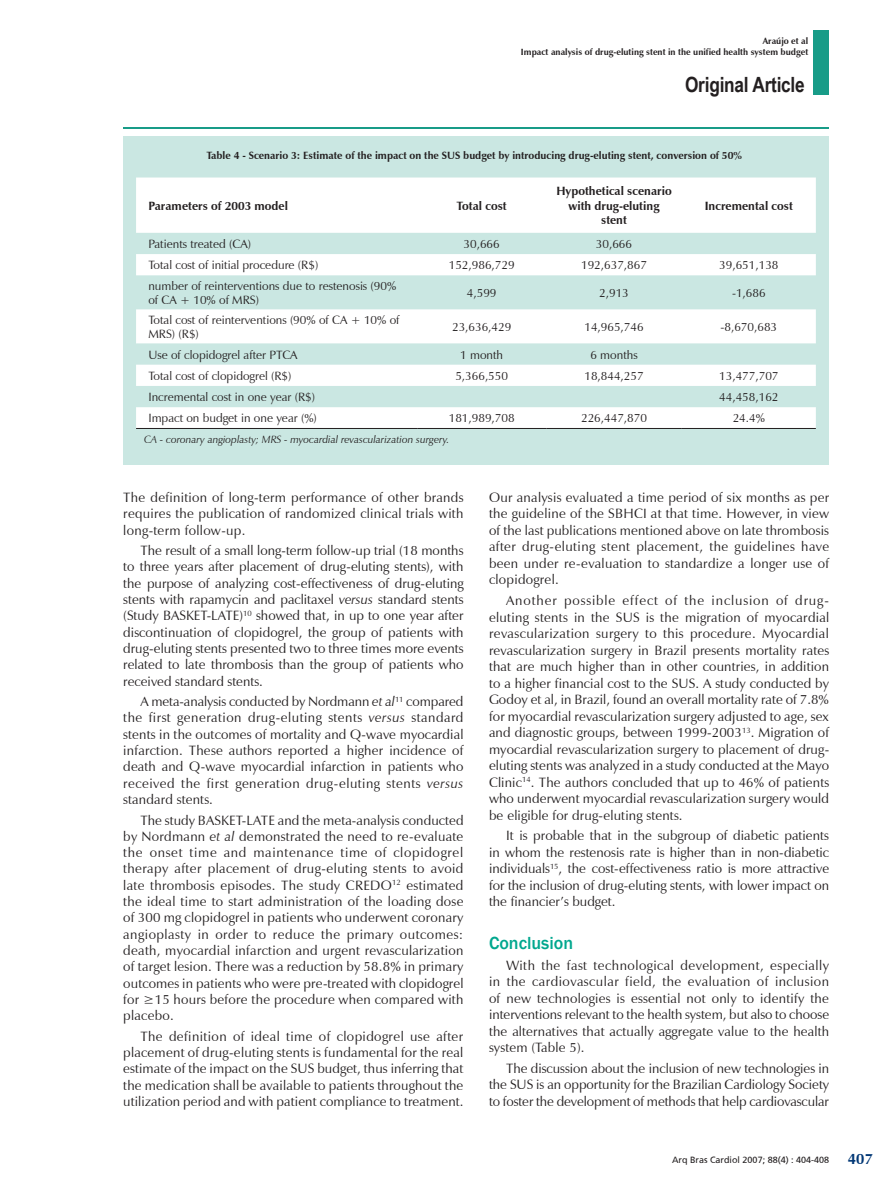
<style>
.page{position:relative;width:893px;height:1191px;background:#fff}
.page>*{position:absolute;margin:0;border:0;box-sizing:border-box;transform-origin:0 0}
.t1{font:700 21px "Arial Narrow";letter-spacing:-.01em;color:#231f20}
.Títulos__textos{font:500 18px "Franklin Gothic";color:#00a78e}
.t2{font:700 15px "Zapf Humanist 601 BT";color:#013775}
.Texto{font:13.5px/16.4px "Zapf Humanist 601 BT";letter-spacing:.01em;color:#231f20;text-align:justify}
._02_TABELA_texto_cop{font:12px/14.4px "Zapf Humanist 601 BT";color:#231f20}
._02_TABELA_texto_cop-2{font:700 12px/14.4px "Zapf Humanist 601 BT";color:#231f20;text-align:center}
._00_TÍTULO{font:700 10.5px "Zapf Humanist 601 BT";color:#231f20}
._03_TABELA_ref{font:italic 10.5px "Zapf Humanist 601 BT";color:#231f20}
.t3{font:700 9px "Zapf Humanist 601 BT";color:#231f20}
.t4{font:9px "Frutiger";color:#231f20}
.s1{font-style:italic}
</style>
<div class="page">
<hr style="left:123px;top:127px;width:706px;height:1px;background:#189c88">
<div style="left:813px;top:30px;width:16px;height:64px;background:#189c88"></div>
<div style="left:123px;top:136px;width:706px;height:328px;background:#cae7e2"></div>
<svg style="left:136px;top:177px;width:680px;height:251px;fill:#fff"></svg>
<hr style="left:136px;top:428px;width:281px;height:1px;background:#231f20">
<hr style="left:417px;top:428px;width:129px;height:1px;background:#231f20">
<hr style="left:546px;top:428px;width:136px;height:1px;background:#231f20">
<hr style="left:682px;top:428px;width:134px;height:1px;background:#231f20">
<p class="t3" style="left:763px;top:36px;width:47px">Araújo et al</p>
<p class="t3" style="left:521px;top:47px;width:289px">Impact analysis of drug-eluting stent in the unified health system budget</p>
<h1 class="t1" style="left:685px;top:69px;width:121px">Original Article</h1>
<p class="_00_TÍTULO" style="left:206px;top:149px;width:537px">Table 4 - Scenario 3: Estimate of the impact on the SUS budget by introducing drug-eluting stent, conversion of 50%</p>
<p class="_02_TABELA_texto_cop-2" style="left:148px;top:198px;width:141px">Parameters of 2003 model</p>
<p class="_02_TABELA_texto_cop-2" style="left:457px;top:198px;width:52px">Total cost</p>
<p class="_02_TABELA_texto_cop-2" style="left:556px;top:184px;width:117px">Hypothetical scenario with drug-eluting stent</p>
<p class="_02_TABELA_texto_cop-2" style="left:705px;top:198px;width:90px">Incremental cost</p>
<p class="_02_TABELA_texto_cop" style="left:148px;top:237px;width:104px">Patients treated (CA)</p>
<p class="_02_TABELA_texto_cop" style="left:464px;top:237px;width:38px">30,666</p>
<p class="_02_TABELA_texto_cop" style="left:596px;top:237px;width:38px">30,666</p>
<p class="_02_TABELA_texto_cop" style="left:148px;top:258px;width:171px">Total cost of initial procedure (R$)</p>
<p class="_02_TABELA_texto_cop" style="left:449px;top:258px;width:67px">152,986,729</p>
<p class="_02_TABELA_texto_cop" style="left:581px;top:258px;width:67px">192,637,867</p>
<p class="_02_TABELA_texto_cop" style="left:719px;top:258px;width:61px">39,651,138</p>
<p class="_02_TABELA_texto_cop" style="left:148px;top:278px;width:249px">number of reinterventions due to restenosis (90% of CA + 10% of MRS)</p>
<p class="_02_TABELA_texto_cop" style="left:467px;top:285px;width:31px">4,599</p>
<p class="_02_TABELA_texto_cop" style="left:599px;top:285px;width:31px">2,913</p>
<p class="_02_TABELA_texto_cop" style="left:732px;top:285px;width:35px">-1,686</p>
<p class="_02_TABELA_texto_cop" style="left:148px;top:312px;width:253px">Total cost of reinterventions (90% of CA + 10% of<br>MRS) (R$)</p>
<p class="_02_TABELA_texto_cop" style="left:452px;top:320px;width:61px">23,636,429</p>
<p class="_02_TABELA_texto_cop" style="left:584px;top:320px;width:61px">14,965,746</p>
<p class="_02_TABELA_texto_cop" style="left:720px;top:320px;width:58px">-8,670,683</p>
<p class="_02_TABELA_texto_cop" style="left:148px;top:347px;width:151px">Use of clopidogrel after PTCA</p>
<p class="_02_TABELA_texto_cop" style="left:460px;top:347px;width:44px">1 month</p>
<p class="_02_TABELA_texto_cop" style="left:590px;top:347px;width:49px">6 months</p>
<p class="_02_TABELA_texto_cop" style="left:148px;top:368px;width:145px">Total cost of clopidogrel (R$)</p>
<p class="_02_TABELA_texto_cop" style="left:455px;top:368px;width:54px">5,366,550</p>
<p class="_02_TABELA_texto_cop" style="left:584px;top:368px;width:61px">18,844,257</p>
<p class="_02_TABELA_texto_cop" style="left:719px;top:368px;width:61px">13,477,707</p>
<p class="_02_TABELA_texto_cop" style="left:148px;top:390px;width:168px">Incremental cost in one year (R$)</p>
<p class="_02_TABELA_texto_cop" style="left:719px;top:390px;width:61px">44,458,162</p>
<p class="_02_TABELA_texto_cop" style="left:148px;top:411px;width:170px">Impact on budget in one year (%)</p>
<p class="_02_TABELA_texto_cop" style="left:449px;top:411px;width:67px">181,989,708</p>
<p class="_02_TABELA_texto_cop" style="left:581px;top:411px;width:67px">226,447,870</p>
<p class="_02_TABELA_texto_cop" style="left:733px;top:411px;width:34px">24.4%</p>
<p class="_03_TABELA_ref" style="left:144px;top:433px;width:307px">CA - coronary angioplasty; MRS - myocardial revascularization surgery.</p>
<p class="Texto" style="left:123px;top:489px;width:342px">The definition of long-term performance of other brands requires the publication of randomized clinical trials with long-term follow-up.</p>
<p class="Texto" style="left:123px;top:542px;width:342px;text-indent:17px">The result of a small long-term follow-up trial (18 months to three years after placement of drug-eluting stents), with the purpose of analyzing cost-effectiveness of drug-eluting stents with rapamycin and paclitaxel <span class="s1">versus</span> standard stents (Study BASKET-LATE)<sup>10</sup> showed that, in up to one year after discontinuation of clopidogrel, the group of patients with drug-eluting stents presented two to three times more events related to late thrombosis than the group of patients who received standard stents.</p>
<p class="Texto" style="left:123px;top:693px;width:342px;text-indent:17px">A meta-analysis conducted by Nordmann <span class="s1">et al</span><sup>11</sup> compared the first generation drug-eluting stents <span class="s1">versus</span> standard stents in the outcomes of mortality and Q-wave myocardial infarction. These authors reported a higher incidence of death and Q-wave myocardial infarction in patients who received the first generation drug-eluting stents <span class="s1">versus </span>standard stents.</p>
<p class="Texto" style="left:123px;top:811px;width:342px;text-indent:17px">The study BASKET-LATE and the meta-analysis conducted by Nordmann <span class="s1">et al</span> demonstrated the need to re-evaluate the onset time and maintenance time of clopidogrel therapy after placement of drug-eluting stents to avoid late thrombosis episodes. The study CREDO<sup>12</sup> estimated the ideal time to start administration of the loading dose of 300 mg clopidogrel in patients who underwent coronary angioplasty in order to reduce the primary outcomes: death, myocardial infarction and urgent revascularization of target lesion. There was a reduction by 58.8% in primary outcomes in patients who were pre-treated with clopidogrel for ≥15 hours before the procedure when compared with placebo.</p>
<p class="Texto" style="left:123px;top:1028px;width:342px;text-indent:17px">The definition of ideal time of clopidogrel use after placement of drug-eluting stents is fundamental for the real estimate of the impact on the SUS budget, thus inferring that the medication shall be available to patients throughout the utilization period and with patient compliance to treatment.</p>
<p class="Texto" style="left:489px;top:489px;width:342px">Our analysis evaluated a time period of six months as per the guideline of the SBHCI at that time. However, in view of the last publications mentioned above on late thrombosis after drug-eluting stent placement, the guidelines have been under re-evaluation to standardize a longer use of clopidogrel.</p>
<p class="Texto" style="left:489px;top:592px;width:342px;text-indent:17px">Another possible effect of the inclusion of drug&shy;eluting stents in the SUS is the migration of myocardial revascularization surgery to this procedure. Myocardial revascularization surgery in Brazil presents mortality rates that are much higher than in other countries, in addition to a higher financial cost to the SUS. A study conducted by Godoy et al, in Brazil, found an overall mortality rate of 7.8% for myocardial revascularization surgery adjusted to age, sex and diagnostic groups, between 1999-2003<sup>13</sup>. Migration of myocardial revascularization surgery to placement of drug&shy;eluting stents was analyzed in a study conducted at the Mayo Clinic<sup>14</sup>. The authors concluded that up to 46% of patients who underwent myocardial revascularization surgery would be eligible for drug-eluting stents.</p>
<p class="Texto" style="left:489px;top:827px;width:342px;text-indent:17px">It is probable that in the subgroup of diabetic patients in whom the restenosis rate is higher than in non-diabetic individuals<sup>15</sup>, the cost-effectiveness ratio is more attractive for the inclusion of drug-eluting stents, with lower impact on the financier’s budget.</p>
<p class="Títulos__textos" style="left:489px;top:931px;width:86px">Conclusion</p>
<p class="Texto" style="left:489px;top:956px;width:342px;text-indent:17px">With the fast technological development, especially in the cardiovascular field, the evaluation of inclusion of new technologies is essential not only to identify the interventions relevant to the health system, but also to choose the alternatives that actually aggregate value to the health system (Table 5).</p>
<p class="Texto" style="left:489px;top:1060px;width:342px;text-indent:17px">The discussion about the inclusion of new technologies in the SUS is an opportunity for the Brazilian Cardiology Society to foster the development of methods that help cardiovascular</p>
<p class="t4" style="left:672px;top:1154px;width:159px">Arq Bras Cardiol 2007; 88(4) : 404-408</p>
<p class="t2" style="left:848px;top:1149px;width:26px">407</p>
</div>
